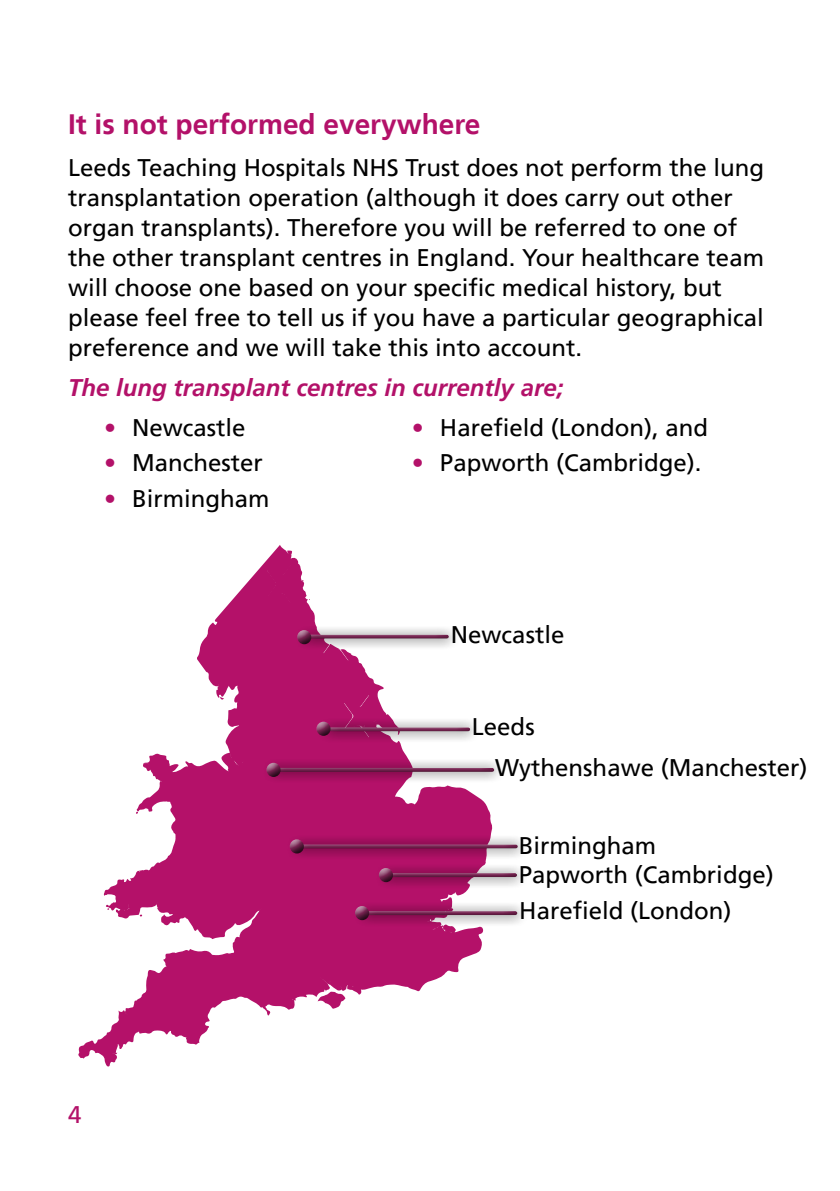
<style>
.page{position:relative;width:840px;height:1191px;background:#fff}
.page>*{position:absolute;margin:0;border:0;box-sizing:border-box;transform-origin:0 0}
.Main_Headings{font:700 28px "Frutiger LT";color:#b31169}
.Body_Text{font:24px/30px "Frutiger LT";color:#000}
.Sub-sub_heading{font:italic 700 24px "Frutiger LT";color:#b31169}
.t1{font:24px "Frutiger LT";color:#b31169}
.s1{color:#b31169}
</style>
<div class="page">
<svg style="left:78px;top:545px;width:414px;height:521px"></svg>
<svg style="left:287px;top:550px;width:5px;height:5px"></svg>
<svg style="left:104px;top:892px;width:3px;height:4px"></svg>
<svg style="left:267px;top:824px;width:44px;height:47px"></svg>
<svg style="left:322px;top:650px;width:29px;height:13px"></svg>
<svg style="left:126px;top:1011px;width:5px;height:4px"></svg>
<div style="left:190px;top:845px;width:46px;height:47px;background:#b41169"></div>
<svg style="left:201px;top:1026px;width:4px;height:3px"></svg>
<svg style="left:322px;top:784px;width:45px;height:31px"></svg>
<svg style="left:111px;top:1051px;width:6px;height:3px"></svg>
<svg style="left:232px;top:712px;width:4px;height:4px"></svg>
<svg style="left:178px;top:815px;width:4px;height:3px"></svg>
<svg style="left:287px;top:996px;width:8px;height:4px"></svg>
<svg style="left:262px;top:1005px;width:8px;height:10px"></svg>
<svg style="left:188px;top:1036px;width:6px;height:5px"></svg>
<svg style="left:259px;top:898px;width:10px;height:13px"></svg>
<svg style="left:228px;top:753px;width:21px;height:20px"></svg>
<svg style="left:167px;top:964px;width:8px;height:8px"></svg>
<svg style="left:166px;top:799px;width:10px;height:4px"></svg>
<svg style="left:218px;top:682px;width:13px;height:18px"></svg>
<svg style="left:154px;top:901px;width:7px;height:7px"></svg>
<svg style="left:163px;top:1019px;width:14px;height:15px"></svg>
<svg style="left:139px;top:869px;width:4px;height:5px"></svg>
<svg style="left:218px;top:616px;width:10px;height:6px"></svg>
<svg style="left:116px;top:1038px;width:7px;height:7px"></svg>
<svg style="left:266px;top:561px;width:44px;height:47px;background:#be337e"></svg>
<svg style="left:106px;top:902px;width:27px;height:9px"></svg>
<svg style="left:142px;top:752px;width:37px;height:31px"></svg>
<svg style="left:317px;top:977px;width:40px;height:31px"></svg>
<svg style="left:403px;top:860px;width:83px;height:73px"></svg>
<svg style="left:343px;top:692px;width:57px;height:25px"></svg>
<div style="left:296px;top:624px;width:163px;height:26px;background:#000;opacity:.75"></div>
<div style="left:303px;top:630px;width:148px;height:8px;background:#e7e7e7"></div>
<div style="left:303px;top:631px;width:148px;height:7px;background:#000;opacity:.75"></div>
<div style="left:293px;top:626px;width:18px;height:16px;background:#b21068"></div>
<div style="left:293px;top:630px;width:18px;height:14px;background:#000;opacity:.75"></div>
<div style="left:317px;top:717px;width:163px;height:26px;background:#000;opacity:.75"></div>
<div style="left:324px;top:723px;width:148px;height:8px;background:#fff;opacity:.75"></div>
<div style="left:324px;top:724px;width:148px;height:7px;background:#000;opacity:.75"></div>
<div style="left:312px;top:718px;width:18px;height:15px;background:#fff;opacity:.75"></div>
<div style="left:312px;top:722px;width:18px;height:14px;background:#000;opacity:.75"></div>
<div style="left:263px;top:758px;width:242px;height:26px;background:#000;opacity:.75"></div>
<div style="left:270px;top:764px;width:226px;height:8px;background:#000;opacity:.75"></div>
<div style="left:263px;top:759px;width:18px;height:15px;background:#b01067"></div>
<div style="left:263px;top:763px;width:18px;height:14px;background:#000;opacity:.75"></div>
<div style="left:286px;top:834px;width:242px;height:26px;background:#000;opacity:.75"></div>
<div style="left:294px;top:840px;width:226px;height:8px;background:#fff;opacity:.75"></div>
<div style="left:294px;top:841px;width:226px;height:7px;background:#000;opacity:.75"></div>
<div style="left:286px;top:836px;width:18px;height:15px;background:#b01066"></div>
<div style="left:286px;top:839px;width:18px;height:15px;background:#000;opacity:.75"></div>
<div style="left:375px;top:863px;width:152px;height:26px;background:#000;opacity:.75"></div>
<div style="left:382px;top:869px;width:137px;height:8px;background:#fff;opacity:.75"></div>
<div style="left:382px;top:870px;width:138px;height:7px;background:#000;opacity:.75"></div>
<div style="left:375px;top:864px;width:18px;height:15px;background:#b11067"></div>
<div style="left:375px;top:868px;width:18px;height:14px;background:#000;opacity:.75"></div>
<div style="left:353px;top:901px;width:175px;height:26px;background:#000;opacity:.75"></div>
<div style="left:361px;top:907px;width:158px;height:8px;background:#000;opacity:.75"></div>
<div style="left:351px;top:902px;width:18px;height:15px;background:#b21068"></div>
<div style="left:351px;top:906px;width:18px;height:14px;background:#000;opacity:.75"></div>
<p class="Main_Headings" style="left:68px;top:108px;width:413px">It is not performed everywhere</p>
<p class="Body_Text" style="left:68px;top:153px;width:697px">Leeds Teaching Hospitals NHS Trust does not perform the lung transplantation operation (although it does carry out other organ transplants). Therefore you will be referred to one of the other transplant centres in England. Your healthcare team will choose one based on your specific medical history, but please feel free to tell us if you have a particular geographical preference and we will take this into account.</p>
<p class="Sub-sub_heading" style="left:68px;top:373px;width:496px">The lung transplant centres in currently are;</p>
<p class="Body_Text" style="left:104px;top:412px;width:143px"><span class="s1">•</span> Newcastle</p>
<p class="Body_Text" style="left:104px;top:448px;width:160px"><span class="s1">•</span> Manchester</p>
<p class="Body_Text" style="left:104px;top:484px;width:167px"><span class="s1">•</span> Birmingham</p>
<p class="Body_Text" style="left:412px;top:412px;width:298px"><span class="s1">•</span> Harefield (London), and</p>
<p class="Body_Text" style="left:412px;top:448px;width:291px"><span class="s1">•</span> Papworth (Cambridge).</p>
<p class="Body_Text" style="left:450px;top:619px;width:115px">Newcastle</p>
<p class="Body_Text" style="left:471px;top:712px;width:64px">Leeds</p>
<p class="Body_Text" style="left:495px;top:752px;width:314px">Wythenshawe (Manchester)</p>
<p class="t1" style="left:68px;top:1101px;width:15px">4</p>
<p class="Body_Text" style="left:518px;top:830px;width:139px">Birmingham</p>
<p class="Body_Text" style="left:518px;top:859px;width:256px">Papworth (Cambridge)</p>
<p class="Body_Text" style="left:519px;top:896px;width:214px">Harefield (London)</p>
</div>
